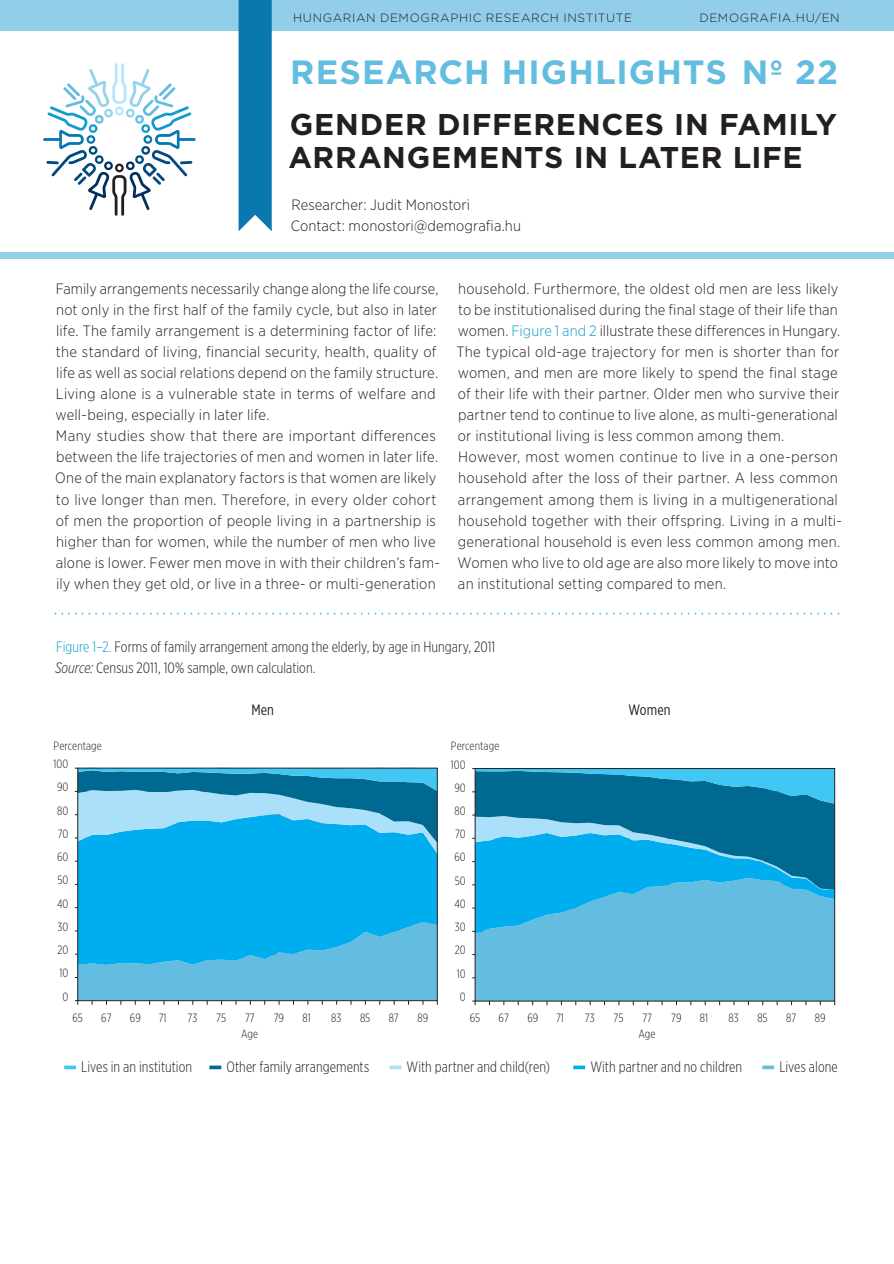
<style>
.page{position:relative;width:894px;height:1264px;background:#fff}
.page>*{position:absolute;margin:0;border:0;box-sizing:border-box;transform-origin:0 0}
.t1{font:700 33.6px "Gotham";letter-spacing:.03em;color:#62bde0}
.t2{font:700 30px "Gotham";letter-spacing:.02em;color:#231f20}
.t3{font:300 18px "Gotham Narrow";color:#00aeef}
.t4{font:300 15px/21px "Gotham Narrow";letter-spacing:.015em;color:#231f20}
.t5{font:300 15px/21px "Gotham X Narrow";letter-spacing:.005em;color:#231f20}
.t6{font:15px "Gotham X Narrow";letter-spacing:.005em;color:#231f20}
.t7{font:300 12px "Gotham X Narrow";color:#231f20}
.t8{font:300 12px "Gotham";letter-spacing:.05em;color:#231f20}
.s1{color:#109cd0}
.s2{font-style:italic}
.s3{color:#40c7f4}
.s4{color:#006991}
.s5{color:#aae0f9}
.s6{color:#00aeef}
.s7{color:#62bde0}
</style>
<div class="page">
<div style="left:0;top:0;width:893px;height:31px;background:#92cee9"></div>
<div style="left:0;top:252px;width:893px;height:7px;background:#91d0e9"></div>
<svg style="left:43px;top:63px;width:153px;height:153px"></svg>
<svg style="left:238px;top:0;width:34px;height:231px;background:#157fb3"></svg>
<div style="left:64px;top:1065px;width:12px;height:4px;border:3px solid #40c7f4"></div>
<div style="left:209px;top:1065px;width:12px;height:4px;border:3px solid #006991"></div>
<div style="left:389px;top:1065px;width:12px;height:4px;border:3px solid #aae0f9"></div>
<div style="left:573px;top:1065px;width:12px;height:4px;border:3px solid #00aeef"></div>
<div style="left:762px;top:1065px;width:12px;height:4px;border:3px solid #62bde0"></div>
<svg style="left:75px;top:921px;width:363px;height:83px;background:#6abad9"></svg>
<svg style="left:79px;top:853px;width:356px;height:111px;background:#0aafed"></svg>
<svg style="left:75px;top:767px;width:360px;height:86px;background:#3caad4"></svg>
<svg style="left:472px;top:768px;width:363px;height:237px;background:#39a6cf"></svg>
<div style="left:475px;top:768px;width:359px;height:233px;border:1px solid #231f20"></div>
<p class="t8" style="left:293px;top:10px;width:340px">HUNGARIAN DEMOGRAPH IC RESEARCH I NSTITUTE</p>
<p class="t8" style="left:699px;top:10px;width:142px">DEMOGRAFIA.H U/EN</p>
<h1 class="t1" style="left:290px;top:50px;width:549px">RESEARCH HIGHLIGHTS Nº 22</h1>
<h2 class="t2" style="left:290px;top:105px;width:245px">GEN DER DI FFERENCES</h2>
<h2 class="t2" style="left:674px;top:105px;width:164px">IN FAMILY</h2>
<h2 class="t2" style="left:288px;top:138px;width:24px">ARRANGE</h2>
<h2 class="t2" style="left:452px;top:138px;width:48px">MENTS</h2>
<h2 class="t2" style="left:573px;top:138px;width:66px">IN LATER</h2>
<h2 class="t2" style="left:732px;top:138px;width:67px">LIFE</h2>
<p class="t4" style="left:291px;top:194px;width:231px">Researcher: Judit Monostori<br>Contact: monostori@demografia.hu</p>
<p class="t4" style="left:55px;top:278px;width:386px">Family arrangements necessarily change along the life course, not only in the first half of the family cycle, but also in later life. The family arrangement is a determining factor of life: the standard of living, financial security, health, quality of life as well as social relations depend on the family structure.<br>Living alone is a vulnerable state in terms of welfare and well-being, especially in later life.<br>Many studies show that there are important differences between the life trajectories of men and women in later life.<br>One of the main explanatory factors is that women are likely to live longer than men. Therefore, in every older cohort of men the proportion of people living in a partnership is higher than for women, while the number of men who live alone is lower. Fewer men move in with their children’s fam&shy;ily when they get old, or live in a three- or multi-generation</p>
<p class="t4" style="left:456px;top:278px;width:387px">household. Furthermore, the oldest old men are less likely to be institutionalised during the final stage of their life than women. <span class="s1">Figure 1 and 2</span> illustrate these differences in Hungary.<br>The typical old-age trajectory for men is shorter than for women, and men are more likely to spend the final stage of their life with their partner. Older men who survive their partner tend to continue to live alone, as multi-generational or institutional living is less common among them.<br>However, most women continue to live in a one-person household after the loss of their partner. A less common arrangement among them is living in a multigenerational household together with their offspring. Living in a multi&shy;generational household is even less common among men.<br>Women who live to old age are also more likely to move into an institutional setting compared to men.</p>
<p class="t3" style="left:54px;top:601px;width:788px">· · · · · · · · · · · · · · · · · · · · · · · · · · · · · · · · · · · · · · · · · · · · · · · · · · · · · · · · · · · · · · · · · · · · · · · · · · · · · · · · · · · · · · · · · · · · · · · · · · · · · · · · · · · · · · · · · · · ·</p>
<p class="t5" style="left:55px;top:635px;width:441px"><span class="s1">Figure 1–2.</span> Forms of family arrangement among the elderly, by age in Hungary, 2011<br><span class="s2">Source:</span> Census 2011, 10% sample, own calculation.</p>
<p class="t6" style="left:251px;top:700px;width:24px">Men</p>
<p class="t6" style="left:628px;top:700px;width:44px">Women</p>
<p class="t7" style="left:54px;top:738px;width:50px">Percentage</p>
<p class="t7" style="left:451px;top:738px;width:50px">Percentage</p>
<p class="t7" style="left:54px;top:756px;width:16px">100</p>
<p class="t7" style="left:451px;top:757px;width:16px">100</p>
<p class="t7" style="left:57px;top:780px;width:13px">90</p>
<p class="t7" style="left:454px;top:780px;width:13px">90</p>
<p class="t7" style="left:57px;top:803px;width:13px">80</p>
<p class="t7" style="left:454px;top:803px;width:13px">80</p>
<p class="t7" style="left:58px;top:826px;width:12px">70</p>
<p class="t7" style="left:455px;top:826px;width:12px">70</p>
<p class="t7" style="left:57px;top:849px;width:13px">60</p>
<p class="t7" style="left:454px;top:850px;width:13px">60</p>
<p class="t7" style="left:57px;top:872px;width:12px">50</p>
<p class="t7" style="left:454px;top:873px;width:12px">50</p>
<p class="t7" style="left:57px;top:896px;width:13px">40</p>
<p class="t7" style="left:454px;top:896px;width:13px">40</p>
<p class="t7" style="left:57px;top:919px;width:12px">30</p>
<p class="t7" style="left:455px;top:919px;width:12px">30</p>
<p class="t7" style="left:57px;top:942px;width:12px">20</p>
<p class="t7" style="left:454px;top:943px;width:12px">20</p>
<p class="t7" style="left:59px;top:965px;width:10px">10</p>
<p class="t7" style="left:456px;top:966px;width:10px">10</p>
<p class="t7" style="left:62px;top:989px;width:7px">0</p>
<p class="t7" style="left:459px;top:989px;width:7px">0</p>
<p class="t7" style="left:72px;top:1010px;width:12px">65</p>
<p class="t7" style="left:101px;top:1010px;width:12px">67</p>
<p class="t7" style="left:130px;top:1010px;width:12px">69</p>
<p class="t7" style="left:159px;top:1010px;width:9px">71</p>
<p class="t7" style="left:187px;top:1010px;width:11px">73</p>
<p class="t7" style="left:216px;top:1010px;width:11px">75</p>
<p class="t7" style="left:245px;top:1010px;width:11px">77</p>
<p class="t7" style="left:274px;top:1010px;width:12px">79</p>
<p class="t7" style="left:302px;top:1010px;width:10px">81</p>
<p class="t7" style="left:331px;top:1010px;width:12px">83</p>
<p class="t7" style="left:360px;top:1010px;width:12px">85</p>
<p class="t7" style="left:388px;top:1010px;width:12px">87</p>
<p class="t7" style="left:417px;top:1010px;width:12px">89</p>
<p class="t7" style="left:469px;top:1010px;width:12px">65</p>
<p class="t7" style="left:498px;top:1010px;width:12px">67</p>
<p class="t7" style="left:527px;top:1010px;width:12px">69</p>
<p class="t7" style="left:556px;top:1010px;width:9px">71</p>
<p class="t7" style="left:584px;top:1010px;width:11px">73</p>
<p class="t7" style="left:613px;top:1010px;width:11px">75</p>
<p class="t7" style="left:642px;top:1010px;width:11px">77</p>
<p class="t7" style="left:671px;top:1010px;width:12px">79</p>
<p class="t7" style="left:699px;top:1010px;width:10px">81</p>
<p class="t7" style="left:728px;top:1010px;width:12px">83</p>
<p class="t7" style="left:757px;top:1010px;width:12px">85</p>
<p class="t7" style="left:785px;top:1010px;width:12px">87</p>
<p class="t7" style="left:814px;top:1010px;width:12px">89</p>
<p class="t7" style="left:241px;top:1026px;width:19px">Age</p>
<p class="t7" style="left:638px;top:1026px;width:19px">Age</p>
<p class="t5" style="left:65px;top:1055px;width:306px"><span class="s3">—</span> Lives in an institution <span class="s4">—</span> Other family arrangements</p>
<p class="t5" style="left:390px;top:1055px;width:161px"><span class="s5">—</span> With partner and child(ren)</p>
<p class="t5" style="left:574px;top:1055px;width:169px"><span class="s6">—</span> With partner and no children</p>
<p class="t5" style="left:762px;top:1055px;width:76px"><span class="s7">—</span> Lives alone</p>
</div>
